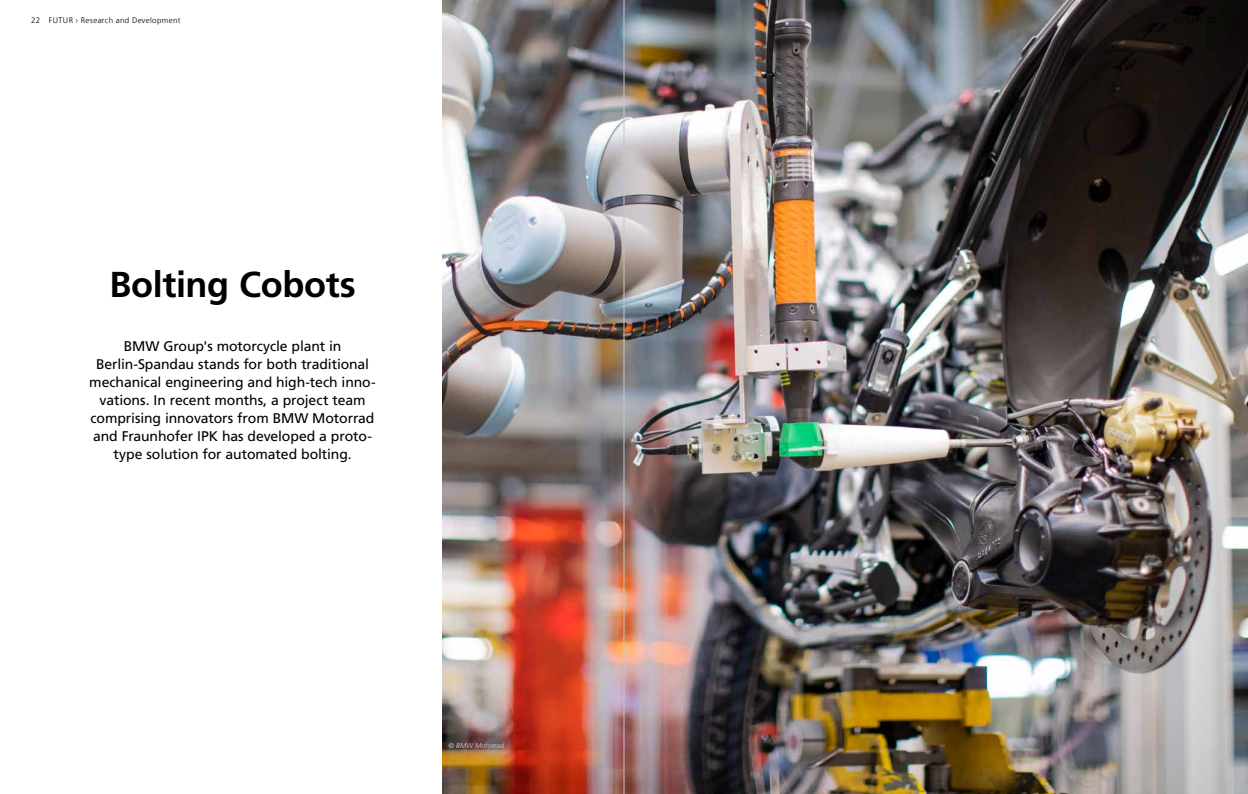
<style>
.page{position:relative;width:1248px;height:794px;background:#fff}
.page>*{position:absolute;margin:0;border:0;box-sizing:border-box;transform-origin:0 0}
.t1{font:700 36px "Frutiger LT Com";letter-spacing:-.01em;color:#000}
.t2{font:14px/18px "Frutiger LT Com";letter-spacing:-.01em;color:#000;text-align:center}
.t3{font:300 8px "Frutiger LT Com";letter-spacing:.04em;color:#000}
.t4{font:italic 300 7px "Frutiger LT Com";letter-spacing:.015em;color:#dadada}
</style>
<div class="page">
<img style="left:443px;top:0;width:804px;height:794px">
<hr style="left:623px;top:0;width:1px;height:794px;background:#c6c6c6">
<p class="t3" style="left:31px;top:16px;width:151px">22 FUTUR › Research and Development</p>
<h1 class="t1" style="left:109px;top:264px;width:248px">Bolting Cobots</h1>
<p class="t2" style="left:89px;top:337px;width:288px">BMW Group's motorcycle plant in Berlin-Spandau stands for both traditional mechanical engineering and high-tech inno&shy;vations. In recent months, a project team comprising innovators from BMW Motorrad and Fraunhofer IPK has developed a proto&shy;type solution for automated bolting.</p>
<p class="t4" style="left:448px;top:741px;width:57px">© BMW Motorrad</p>
</div>
